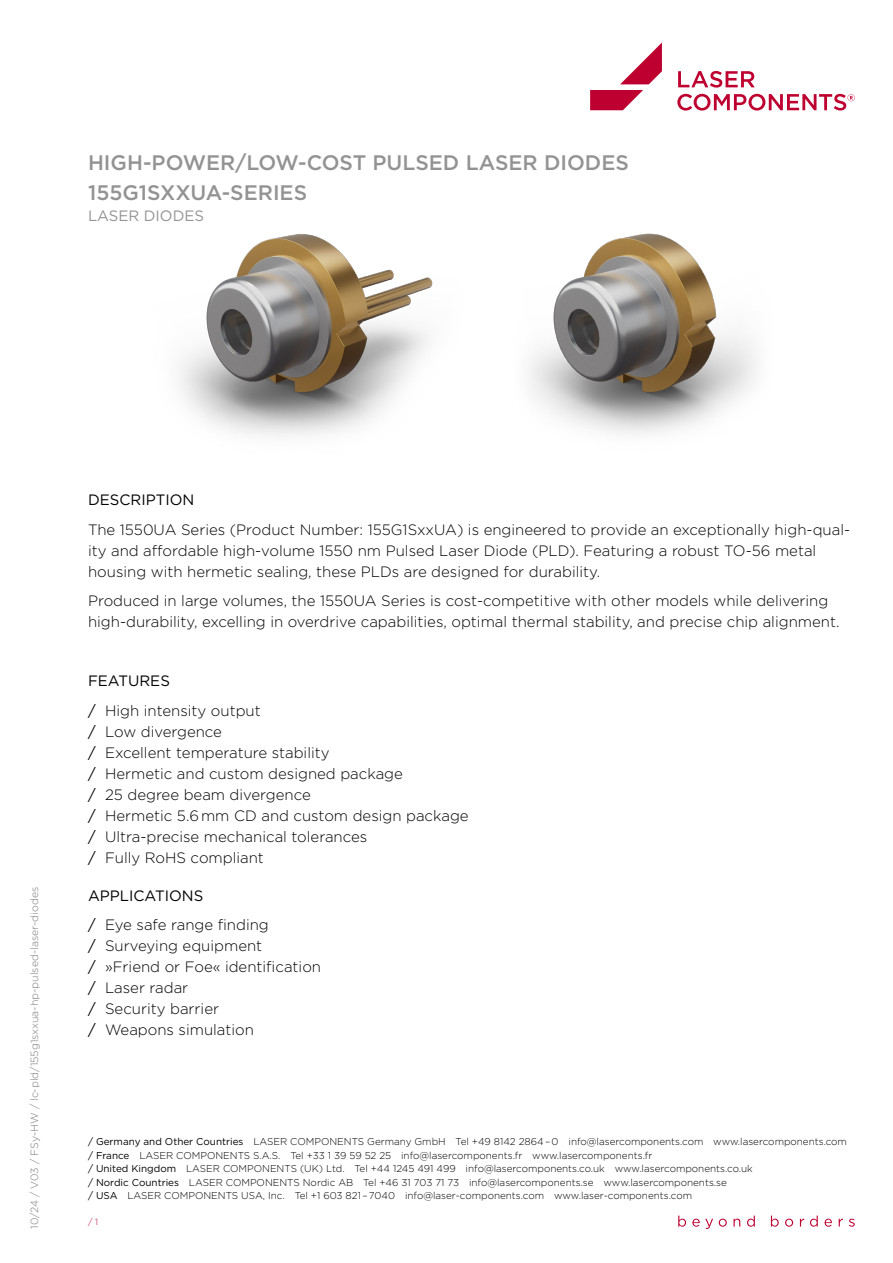
<style>
.page{position:relative;width:893px;height:1263px;background:#fff}
.page>*{position:absolute;margin:0;border:0;box-sizing:border-box;transform-origin:0 0}
.t1{font:500 21px/30px "Gotham";color:#939393}
.t2{font:300 15px/21px "Gotham";color:#000}
.t3{font:15px "Gotham";color:#000}
.t4{font:15px "Gotham";color:#939393}
.t5{font:300 10.5px "Gotham";color:#7c7c7c}
.t6{font:300 9.9px/13.5px "Gotham";color:#000}
.t7{font:300 9px "Gotham";color:#be0030}
.s1{font-weight:400}
</style>
<div class="page">
<svg style="left:677px;top:71px;width:178px;height:40px"></svg>
<svg style="left:590px;top:43px;width:72px;height:67px"></svg>
<svg style="left:678px;top:1215px;width:177px;height:14px"></svg>
<img style="left:529px;top:233px;width:228px;height:201px">
<img style="left:179px;top:234px;width:254px;height:202px">
<h1 class="t1" style="left:88px;top:147px;width:542px">HIGH-POWER/LOW-COST PULSED LASER DIODES<br>155G1SXXUA-SERIES</h1>
<p class="t4" style="left:88px;top:206px;width:21px">Laser</p>
<p class="t4" style="left:144px;top:206px;width:22px">Diodes</p>
<p class="t5" style="left:28px;top:1229px;width:343px;rotate:-90deg">10/24 / V03 / FSy-HW / lc-pld/155g1sxxua-hp-pulsed-laser-diodes</p>
<p class="t3" style="left:88px;top:490px;width:108px">DESCRIPTION</p>
<p class="t2" style="left:88px;top:519px;width:764px">The 1550UA Series (Product Number: 155G1SxxUA) is engineered to provide an exceptionally high-qual&shy;ity and affordable high-volume 1550 nm Pulsed Laser Diode (PLD). Featuring a robust TO-56 metal housing with hermetic sealing, these PLDs are designed for durability.</p>
<p class="t2" style="left:88px;top:590px;width:753px">Produced in large volumes, the 1550UA Series is cost-competitive with other models while delivering high-durability, excelling in overdrive capabilities, optimal thermal stability, and precise chip alignment.</p>
<p class="t2" style="left:88px;top:666px;width:174px;line-height:29.5px"><span class="s1">FEATURES<br>/</span> High intensity output</p>
<p class="t2" style="left:88px;top:721px;width:382px"><span class="s1">/</span> Low divergence<br><span class="s1">/</span> Excellent temperature stability<br><span class="s1">/</span> Hermetic and custom designed package<br><span class="s1">/</span> 25 degree beam divergence<br><span class="s1">/</span> Hermetic 5.6 mm CD and custom design package <span class="s1">/</span> Ultra-precise mechanical tolerances<br><span class="s1">/</span> Fully RoHS compliant</p>
<p class="t2" style="left:88px;top:880px;width:182px;line-height:29.5px"><span class="s1">APPLICATIONS<br>/</span> Eye safe range finding</p>
<p class="t2" style="left:88px;top:935px;width:235px"><span class="s1">/</span> Surveying equipment<br><span class="s1">/</span> »Friend or Foe« identification <span class="s1">/</span> Laser radar<br><span class="s1">/</span> Security barrier<br><span class="s1">/</span> Weapons simulation</p>
<p class="t6" style="left:88px;top:1135px;width:760px"><span class="s1">/ Germany and Other Countries</span> LASER COMPONENTS Germany GmbH Tel +49 8142 2864 – 0 info@lasercomponents.com www.lasercomponents.com <span class="s1">/ France</span> LASER COMPONENTS S.A.S. Tel +33 1 39 59 52 25 info@lasercomponents.fr www.lasercomponents.fr<br><span class="s1">/ United Kingdom</span> LASER COMPONENTS (UK) Ltd. Tel +44 1245 491 499 info@lasercomponents.co.uk www.lasercomponents.co.uk<br><span class="s1">/ Nordic Countries</span> LASER COMPONENTS Nordic AB Tel +46 31 703 71 73 info@lasercomponents.se www.lasercomponents.se<br><span class="s1">/ USA</span> LASER COMPONENTS USA, Inc. Tel +1 603 821 – 7040 info@laser-components.com www.laser-components.com</p>
<p class="t7" style="left:88px;top:1216px;width:12px">/ 1</p>
</div>
